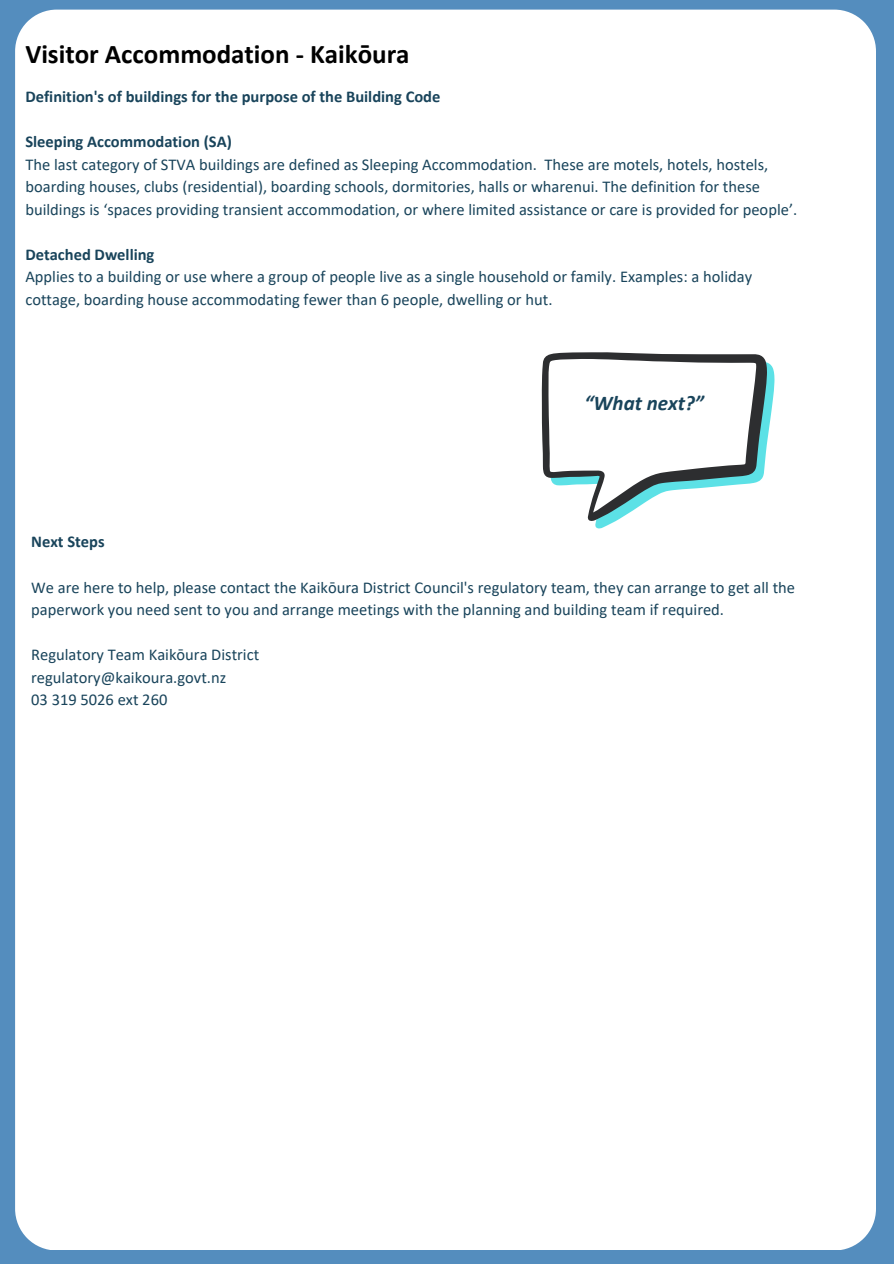
<style>
.page{position:relative;width:894px;height:1264px;background:#fff}
.page>*{position:absolute;margin:0;border:0;box-sizing:border-box;transform-origin:0 0}
.t1{font:700 27px "Calibri";color:#000}
.t2{font:italic 700 21px "Calibri";color:#19445b}
.t3{font:16.5px/22.5px "Calibri";color:#19445b}
.t4{font:700 16.5px "Calibri";color:#19445b}
</style>
<div class="page">
<div style="left:0;top:0;width:893px;height:1263px;background:#548dbe"></div>
<div style="left:15px;top:10px;width:860px;height:1239px;background:#fff"></div>
<svg style="left:541px;top:352px;width:233px;height:176px;background:#d5dedf"></svg>
<h1 class="t1" style="left:25px;top:43px;width:385px">Visitor Accommodation - Kaikōura</h1>
<h3 class="t4" style="left:25px;top:90px;width:416px">Definition's of buildings for the purpose of the Building Code</h3>
<p class="t4" style="left:25px;top:135px;width:208px">Sleeping Accommodation (SA)</p>
<p class="t3" style="left:25px;top:154px;width:773px">The last category of STVA buildings are defined as Sleeping Accommodation. These are motels, hotels, hostels, boarding houses, clubs (residential), boarding schools, dormitories, halls or wharenui. The definition for these buildings is ‘spaces providing transient accommodation, or where limited assistance or care is provided for people’.</p>
<p class="t4" style="left:25px;top:247px;width:130px">Detached Dwelling</p>
<p class="t3" style="left:25px;top:267px;width:728px">Applies to a building or use where a group of people live as a single household or family. Examples: a holiday cottage, boarding house accommodating fewer than 6 people, dwelling or hut.</p>
<p class="t2" style="left:584px;top:394px;width:121px">“What next?”</p>
<h2 class="t4" style="left:31px;top:535px;width:75px">Next Steps</h2>
<h3 class="t3" style="left:31px;top:577px;width:765px">We are here to help, please contact the Kaikōura District Council's regulatory team, they can arrange to get all the paperwork you need sent to you and arrange meetings with the planning and building team if required.</h3>
<p class="t3" style="left:31px;top:644px;width:229px">Regulatory Team Kaikōura District</p>
<p class="t3" style="left:31px;top:667px;width:196px">regulatory@kaikoura.govt.nz</p>
<p class="t3" style="left:31px;top:689px;width:138px">03 319 5026 ext 260</p>
</div>
